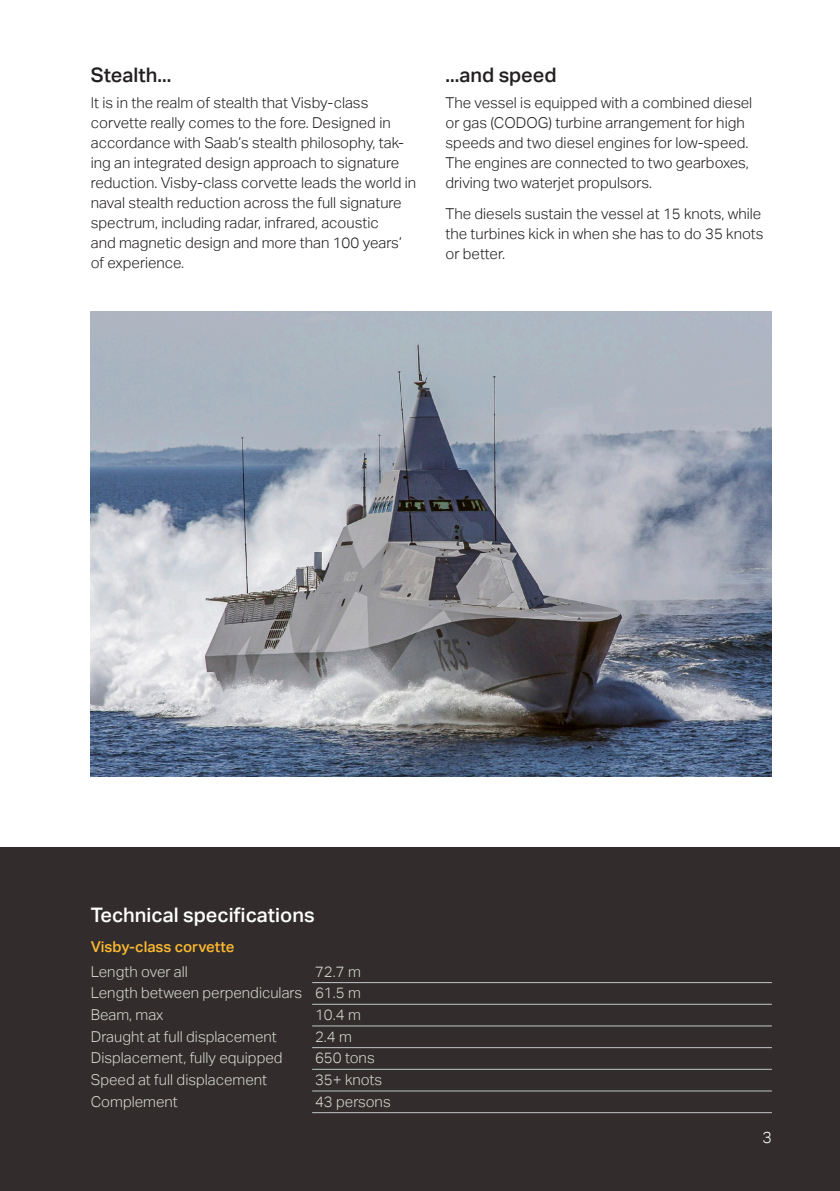
<style>
.page{position:relative;width:840px;height:1191px;background:#fff}
.page>*{position:absolute;margin:0;border:0;box-sizing:border-box;transform-origin:0 0}
.Styckerubrik_neg{font:500 20px "Aktiv Grotesk";color:#fff}
.Styckerubrik{font:500 20px "Aktiv Grotesk";color:#231f20}
.t1{font:300 16px "Aktiv Grotesk";color:#fff}
.Brödtext{font:300 15px/20px "Aktiv Grotesk";color:#231f20}
.Tabell_standardrad{font:300 15px "Aktiv Grotesk";color:#d7d8d1}
.Tabell_gul_rubrik{font:500 15px "Aktiv Grotesk";color:#fdb931}
</style>
<div class="page">
<img style="left:91px;top:312px;width:680px;height:465px">
<div style="left:0;top:848px;width:839px;height:343px;background:#322d2c"></div>
<hr style="left:312px;top:982px;width:459px;height:1px;background:#c1c6c9">
<hr style="left:312px;top:1004px;width:459px;height:1px;background:#c1c6c9">
<hr style="left:312px;top:1025px;width:459px;height:1px;background:#c1c6c9">
<hr style="left:312px;top:1047px;width:459px;height:1px;background:#c1c6c9">
<hr style="left:312px;top:1069px;width:459px;height:1px;background:#c1c6c9">
<hr style="left:312px;top:1090px;width:459px;height:1px;background:#c1c6c9">
<hr style="left:312px;top:1112px;width:459px;height:1px;background:#c1c6c9">
<p class="Styckerubrik" style="left:91px;top:64px;width:82px">Stealth...</p>
<p class="Brödtext" style="left:91px;top:93px;width:327px">It is in the realm of stealth that Visby-class corvette really comes to the fore. Designed in accordance with Saab’s stealth philosophy, tak&shy;ing an integrated design approach to signature reduction. Visby-class corvette leads the world in naval stealth reduction across the full signature spectrum, including radar, infrared, acoustic<br>and magnetic design and more than 100 years’ of experience.</p>
<p class="Styckerubrik" style="left:445px;top:64px;width:113px">...and speed</p>
<p class="Brödtext" style="left:445px;top:93px;width:308px">The vessel is equipped with a combined diesel or gas (CODOG) turbine arrangement for high speeds and two diesel engines for low-speed.<br>The engines are connected to two gearboxes, driving two waterjet propulsors.</p>
<p class="Brödtext" style="left:445px;top:204px;width:319px">The diesels sustain the vessel at 15 knots, while the turbines kick in when she has to do 35 knots or better.</p>
<p class="Styckerubrik_neg" style="left:91px;top:903px;width:225px">Technical specifications</p>
<p class="Tabell_gul_rubrik" style="left:91px;top:938px;width:145px">Visby-class corvette</p>
<p class="Tabell_standardrad" style="left:91px;top:962px;width:99px">Length over all</p>
<p class="Tabell_standardrad" style="left:315px;top:962px;width:47px">72.7 m</p>
<p class="Tabell_standardrad" style="left:91px;top:984px;width:271px">Length between perpendiculars 61.5 m</p>
<p class="Tabell_standardrad" style="left:91px;top:1006px;width:74px">Beam, max</p>
<p class="Tabell_standardrad" style="left:315px;top:1006px;width:47px">10.4 m</p>
<p class="Tabell_standardrad" style="left:91px;top:1027px;width:187px">Draught at full displacement</p>
<p class="Tabell_standardrad" style="left:315px;top:1027px;width:38px">2.4 m</p>
<p class="Tabell_standardrad" style="left:91px;top:1049px;width:193px">Displacement, fully equipped</p>
<p class="Tabell_standardrad" style="left:315px;top:1049px;width:61px">650 tons</p>
<p class="Tabell_standardrad" style="left:91px;top:1071px;width:178px">Speed at full displacement</p>
<p class="Tabell_standardrad" style="left:315px;top:1071px;width:69px">35+ knots</p>
<p class="Tabell_standardrad" style="left:91px;top:1092px;width:88px">Complement</p>
<p class="Tabell_standardrad" style="left:315px;top:1092px;width:77px">43 persons</p>
<p class="t1" style="left:762px;top:1128px;width:11px">3</p>
</div>
